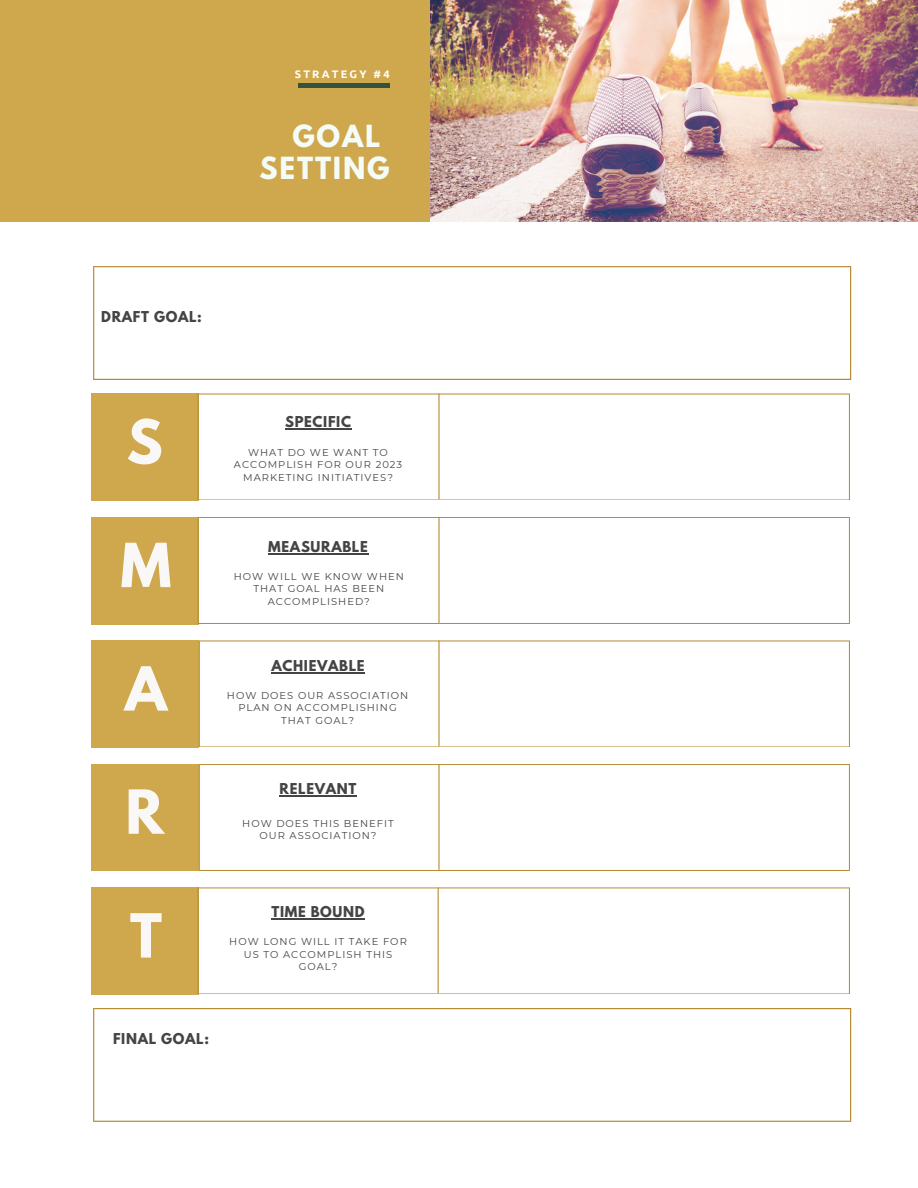
<style>
.page{position:relative;width:918px;height:1188px;background:#cfa74d}
.page>*{position:absolute;margin:0;border:0;box-sizing:border-box;transform-origin:0 0}
.t1{font:700 53.85px "League Spartan";color:#faf8f6}
.t2{font:700 27px/32.1px "League Spartan";letter-spacing:.065em;color:#f5fbf6}
.t3{font:700 13.35px "League Spartan";letter-spacing:.05em;color:#444}
.t4{font:700 10.95px "Ubuntu";letter-spacing:.2em;color:#fffefd}
.t5{font:9.9px/12.5px "Montserrat";letter-spacing:.1em;color:#444;text-align:center}
</style>
<div class="page">
<hr style="left:298px;top:84px;width:92px;height:3px;background:#345240">
<img style="left:430px;top:0;width:488px;height:223px">
<div style="left:0;top:223px;width:918px;height:965px;background:#fff"></div>
<div style="left:92px;top:393px;width:107px;height:108px;background:#cfa74d"></div>
<svg style="left:198px;top:393px;width:652px;height:107px"></svg>
<hr style="left:438px;top:394px;width:2px;height:105px;background:#b48c34">
<div style="left:92px;top:517px;width:107px;height:107px;background:#cfa74d"></div>
<svg style="left:198px;top:517px;width:652px;height:107px"></svg>
<hr style="left:438px;top:517px;width:2px;height:106px;background:#b48c34">
<div style="left:92px;top:640px;width:107px;height:108px;background:#cfa74d"></div>
<svg style="left:199px;top:640px;width:651px;height:107px"></svg>
<hr style="left:438px;top:641px;width:2px;height:105px;background:#b48c34">
<div style="left:92px;top:764px;width:107px;height:107px;background:#cfa74d"></div>
<svg style="left:199px;top:764px;width:651px;height:107px"></svg>
<hr style="left:438px;top:764px;width:2px;height:106px;background:#b48c34">
<div style="left:92px;top:887px;width:107px;height:107px;background:#cfa74d"></div>
<svg style="left:198px;top:887px;width:652px;height:107px"></svg>
<hr style="left:438px;top:888px;width:1px;height:105px;background:#b48c34">
<hr style="left:285px;top:429px;width:67px;height:1px;background:#444">
<hr style="left:268px;top:553px;width:100px;height:1px;background:#444">
<hr style="left:271px;top:672px;width:94px;height:2px;background:#444">
<hr style="left:280px;top:795px;width:77px;height:1px;background:#444">
<hr style="left:272px;top:919px;width:93px;height:1px;background:#444">
<svg style="left:93px;top:266px;width:758px;height:114px"></svg>
<svg style="left:93px;top:1008px;width:758px;height:114px"></svg>
<p class="t4" style="left:295px;top:68px;width:96px">STRATEGY #4</p>
<h2 class="t2" style="left:260px;top:124px;width:132px;text-indent:33px">GOAL<br>SETTING</h2>
<h3 class="t3" style="left:101px;top:310px;width:102px">DRAFT GOAL:</h3>
<h1 class="t1" style="left:127px;top:415px;width:38px">S</h1>
<h1 class="t1" style="left:120px;top:539px;width:52px">M</h1>
<h3 class="t3" style="left:285px;top:415px;width:67px">SPECIFIC</h3>
<p class="t5" style="left:234px;top:446px;width:170px">WHAT DO WE WANT TO<br>ACCOMPLISH FOR OUR 2023<br>MARKETING INITIATIVES?</p>
<h3 class="t3" style="left:268px;top:540px;width:101px">MEASURABLE</h3>
<p class="t5" style="left:234px;top:570px;width:172px">HOW WILL WE KNOW WHEN<br>THAT GOAL HAS BEEN<br>ACCOMPLISHED?</p>
<h1 class="t1" style="left:125px;top:662px;width:44px">A</h1>
<h3 class="t3" style="left:271px;top:659px;width:95px">ACHIEVABLE</h3>
<p class="t5" style="left:227px;top:689px;width:183px">HOW DOES OUR ASSOCIATION<br>PLAN ON ACCOMPLISHING<br>THAT GOAL?</p>
<h1 class="t1" style="left:125px;top:785px;width:40px">R</h1>
<h3 class="t3" style="left:280px;top:782px;width:78px">RELEVANT</h3>
<p class="t5" style="left:242px;top:817px;width:153px">HOW DOES THIS BENEFIT<br>OUR ASSOCIATION?</p>
<h1 class="t1" style="left:130px;top:909px;width:34px">T</h1>
<h3 class="t3" style="left:272px;top:905px;width:95px">TIME BOUND</h3>
<p class="t5" style="left:229px;top:936px;width:179px">HOW LONG WILL IT TAKE FOR<br>US TO ACCOMPLISH THIS<br>GOAL?</p>
<h3 class="t3" style="left:113px;top:1032px;width:98px">FINAL GOAL:</h3>
</div>
